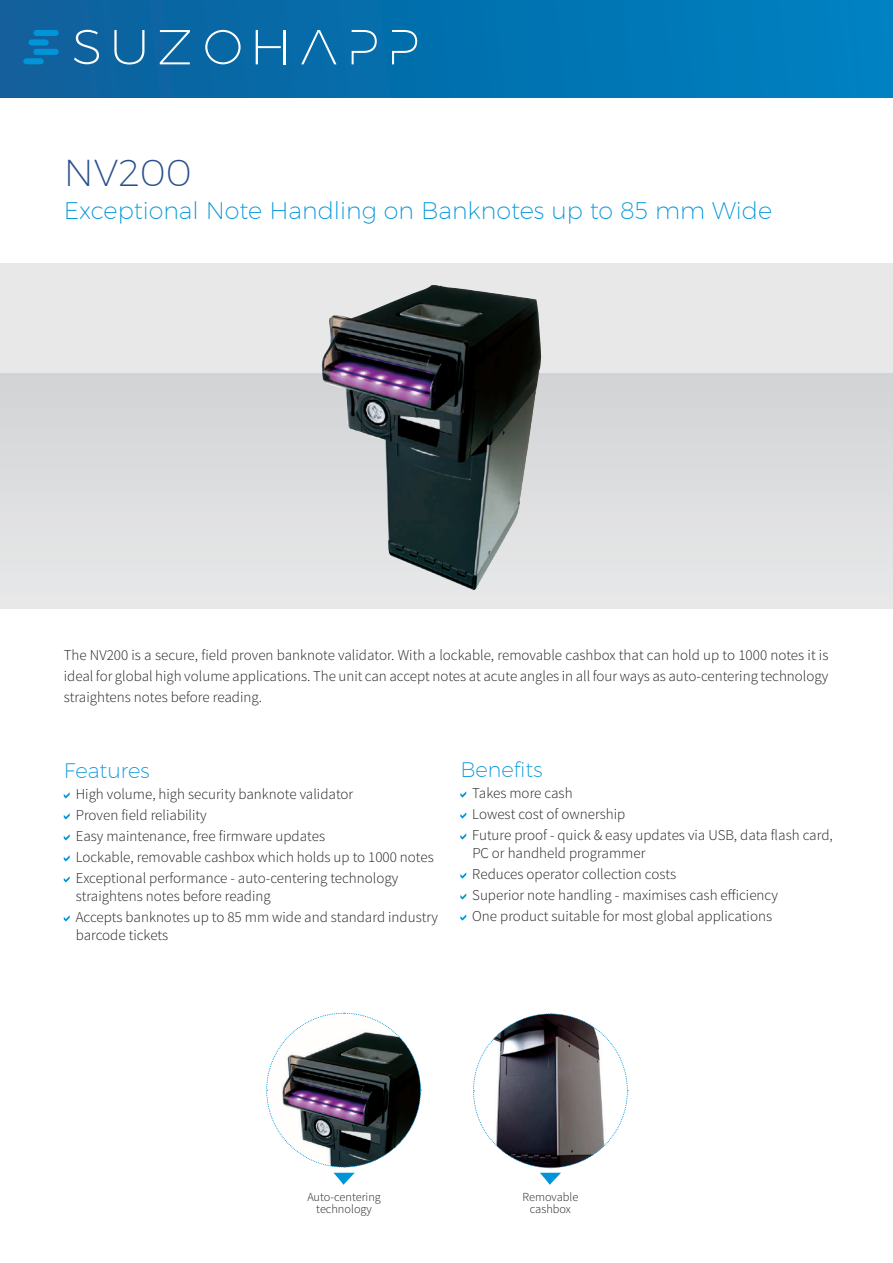
<style>
.page{position:relative;width:893px;height:1263px;background:#fff}
.page>*{position:absolute;margin:0;border:0;box-sizing:border-box;transform-origin:0 0}
.t1{font:200 37.5px "Montserrat";letter-spacing:.01em;color:#274f8d}
.Ingress_baksida{font:200 24px "Montserrat";color:#0095d9}
.Heading1_-_p_2{font:200 21px "Montserrat";color:#0095d9}
.Bullets{font:300 15px "Source Sans Pro";color:#231f20}
.Ingress_baksida-2{font:300 15px/21px "Source Sans Pro";color:#231f20;text-align:justify}
.N_B__testo{font:300 12.3px "Source Sans Pro";color:#231f20}
</style>
<div class="page">
<svg style="left:64px;top:792px;width:6px;height:6px"></svg>
<svg style="left:64px;top:813px;width:6px;height:6px"></svg>
<svg style="left:64px;top:834px;width:6px;height:6px"></svg>
<svg style="left:64px;top:855px;width:6px;height:6px"></svg>
<svg style="left:64px;top:876px;width:6px;height:6px"></svg>
<svg style="left:64px;top:915px;width:6px;height:6px"></svg>
<div style="left:0;top:263px;width:893px;height:345px;background:#e8e8e9"></div>
<div style="left:0;top:373px;width:893px;height:225px;background:#dddddf"></div>
<svg style="left:460px;top:791px;width:6px;height:7px"></svg>
<svg style="left:460px;top:812px;width:6px;height:7px"></svg>
<svg style="left:460px;top:833px;width:6px;height:7px"></svg>
<svg style="left:460px;top:872px;width:6px;height:7px"></svg>
<svg style="left:460px;top:893px;width:6px;height:7px"></svg>
<svg style="left:460px;top:914px;width:6px;height:7px"></svg>
<svg style="left:266px;top:1012px;width:156px;height:173px"></svg>
<svg style="left:473px;top:1013px;width:155px;height:172px"></svg>
<img style="left:321px;top:285px;width:221px;height:305px">
<div style="left:0;top:0;width:893px;height:98px;background:linear-gradient(to right,#0e609b,#0081c2)"></div>
<div style="left:33px;top:49px;width:26px;height:6px;background:#0095d9;border-radius:3px"></div>
<div style="left:23px;top:58px;width:21px;height:6px;background:#0095d9;border-radius:3px"></div>
<div style="left:33px;top:30px;width:26px;height:6px;background:#0095d9;border-radius:3px"></div>
<svg style="left:28px;top:39px;width:21px;height:6px"></svg>
<svg style="left:114px;top:30px;width:30px;height:34px"></svg>
<svg style="left:160px;top:30px;width:30px;height:34px"></svg>
<svg style="left:205px;top:30px;width:36px;height:34px"></svg>
<hr style="left:284px;top:30px;width:2px;height:34px;background:#fff">
<svg style="left:301px;top:30px;width:35px;height:34px"></svg>
<svg style="left:352px;top:30px;width:25px;height:34px"></svg>
<svg style="left:74px;top:30px;width:25px;height:34px"></svg>
<svg style="left:256px;top:30px;width:25px;height:34px"></svg>
<svg style="left:392px;top:30px;width:25px;height:34px"></svg>
<p class="t1" style="left:64px;top:150px;width:129px">NV200</p>
<p class="Ingress_baksida" style="left:64px;top:196px;width:710px">Exceptional Note Handling on Banknotes up to 85 mm Wide</p>
<p class="Ingress_baksida-2" style="left:64px;top:644px;width:766px">The NV200 is a secure, field proven banknote validator. With a lockable, removable cashbox that can hold up to 1000 notes it is ideal for global high volume applications. The unit can accept notes at acute angles in all four ways as auto-centering technology straightens notes before reading.</p>
<p class="Heading1_-_p_2" style="left:64px;top:758px;width:88px">Features</p>
<p class="Bullets" style="left:76px;top:785px;width:279px">High volume, high security banknote validator</p>
<p class="Bullets" style="left:76px;top:806px;width:133px">Proven field reliability</p>
<p class="Bullets" style="left:76px;top:827px;width:251px">Easy maintenance, free firmware updates</p>
<p class="Bullets" style="left:76px;top:848px;width:360px">Lockable, removable cashbox which holds up to 1000 notes</p>
<p class="Bullets" style="left:76px;top:869px;width:324px">Exceptional performance - auto-centering technology</p>
<p class="Bullets" style="left:76px;top:887px;width:197px">straightens notes before reading</p>
<p class="Bullets" style="left:76px;top:908px;width:364px">Accepts banknotes up to 85 mm wide and standard industry</p>
<p class="Bullets" style="left:76px;top:926px;width:94px">barcode tickets</p>
<p class="Heading1_-_p_2" style="left:460px;top:757px;width:84px">Benefits</p>
<p class="Bullets" style="left:472px;top:784px;width:102px">Takes more cash</p>
<p class="Bullets" style="left:472px;top:805px;width:154px">Lowest cost of ownership</p>
<p class="Bullets" style="left:472px;top:826px;width:362px">Future proof - quick &amp; easy updates via USB, data flash card,</p>
<p class="Bullets" style="left:472px;top:844px;width:175px">PC or handheld programmer</p>
<p class="Bullets" style="left:472px;top:865px;width:205px">Reduces operator collection costs</p>
<p class="Bullets" style="left:472px;top:886px;width:307px">Superior note handling - maximises cash efficiency</p>
<p class="Bullets" style="left:472px;top:907px;width:301px">One product suitable for most global applications</p>
<p class="N_B__testo" style="left:307px;top:1189px;width:75px">Auto-centering</p>
<p class="N_B__testo" style="left:316px;top:1201px;width:57px">technology</p>
<p class="N_B__testo" style="left:522px;top:1189px;width:57px">Removable</p>
<p class="N_B__testo" style="left:530px;top:1201px;width:43px">cashbox</p>
</div>
